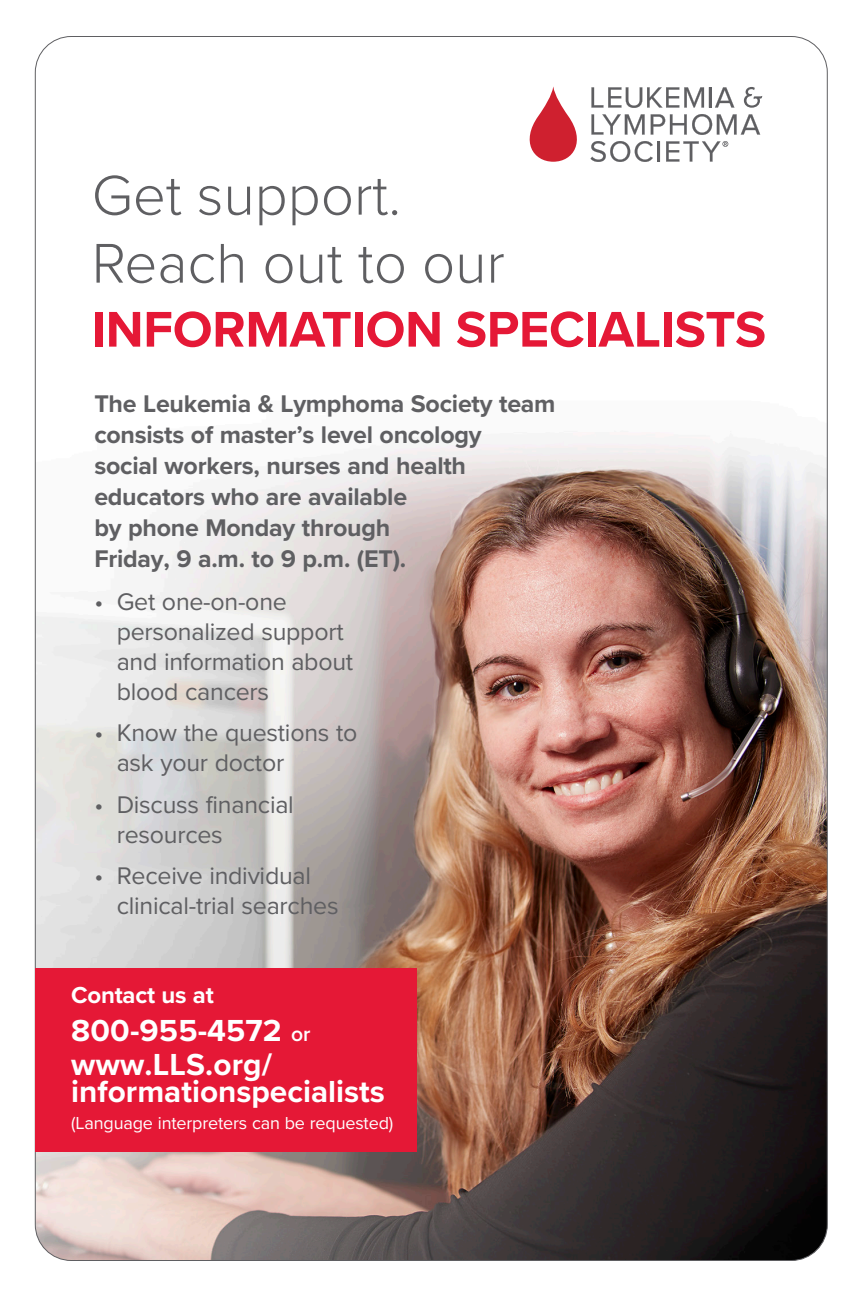
<style>
.page{position:relative;width:864px;height:1296px;background:#fff}
.page>*{position:absolute;margin:0;border:0;box-sizing:border-box;transform-origin:0 0}
.t1{font:300 58px "Proxima Nova";color:#5f5f62}
.t2{font:700 52px "Proxima Nova";letter-spacing:-.005em;color:#e51836}
.t3{font:700 31.6px/27.6px "Proxima Nova";color:#fff}
.t4{font:25px/30px "Proxima Nova";letter-spacing:-.01em;color:#5f5f62}
.t5{font:700 25px/31px "Proxima Nova";letter-spacing:-.01em;color:#5f5f62}
.t6{font:700 24px "Proxima Nova";letter-spacing:-.01em;color:#fff}
.t7{font:18px "Proxima Nova";letter-spacing:-.01em;color:#fff}
.s1{font-weight:600;font-size:21.2px}
</style>
<div class="page">
<img style="left:35px;top:441px;width:792px;height:819px">
<div style="left:35px;top:968px;width:382px;height:184px;background:#e51836"></div>
<svg style="left:530px;top:86px;width:232px;height:76px"></svg>
<p class="t1" style="left:92px;top:152px;width:311px">Get support.</p>
<p class="t1" style="left:92px;top:220px;width:415px">Reach out to our</p>
<p class="t2" style="left:92px;top:291px;width:676px">INFORMATION SPECIALISTS</p>
<p class="t5" style="left:94px;top:388px;width:463px">The Leukemia &amp; Lymphoma Society team consists of master’s level oncology<br>social workers, nurses and health educators who are available<br>by phone Monday through<br>Friday, 9 a.m. to 9 p.m. (ET).</p>
<p class="t4" style="left:117px;top:585px;width:238px;text-indent:-22px">• Get one-on-one personalized support and information about blood cancers</p>
<p class="t4" style="left:117px;top:717px;width:242px;text-indent:-22px">• Know the questions to ask your doctor</p>
<p class="t4" style="left:117px;top:788px;width:179px;text-indent:-22px">• Discuss financial resources</p>
<p class="t4" style="left:117px;top:860px;width:223px;text-indent:-22px">• Receive individual clinical-trial searches</p>
<p class="t6" style="left:71px;top:977px;width:144px">Contact us at</p>
<p class="t3" style="left:71px;top:1016px;width:241px">800-955-4572 <span class="s1">or</span></p>
<p class="t3" style="left:71px;top:1050px;width:315px">www.LLS.org/ informationspecialists</p>
<p class="t7" style="left:71px;top:1110px;width:324px">(Language interpreters can be requested)</p>
</div>
